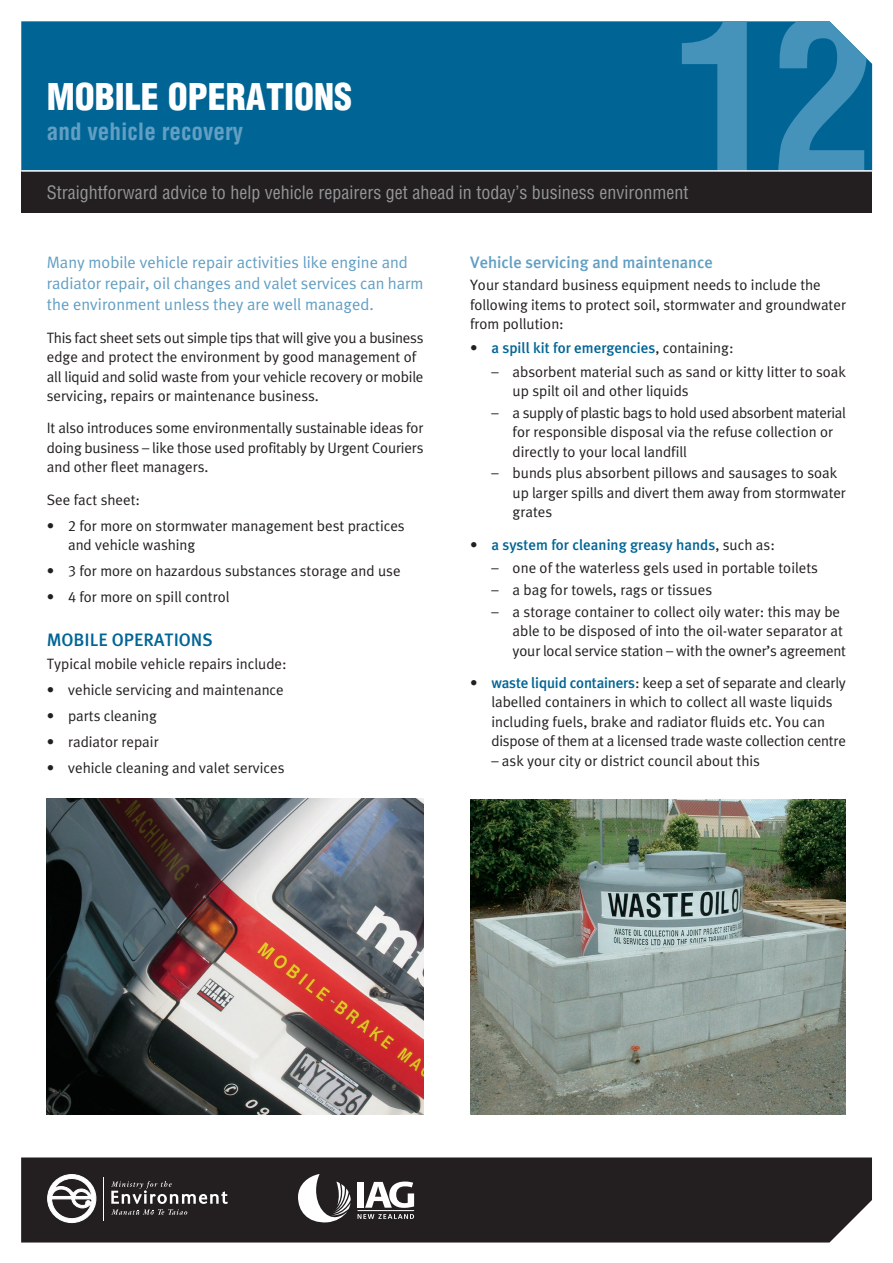
<style>
.page{position:relative;width:893px;height:1263px;background:#fff}
.page>*{position:absolute;margin:0;border:0;box-sizing:border-box;transform-origin:0 0}
.t1{font:700 condensed 210px "Helvetica";color:#4592ba}
.t2{font:900 condensed 36px "Helvetica";color:#fff}
.t3{font:700 condensed 23.25px "Helvetica";color:#629fc3}
.t4{font:18px "Helvetica Condensed Maori";color:#949698}
.t5{font:18px "Meta Plus Medium Maori";color:#006595}
.t6{font:16.5px/21px "Meta Plus Normal Maori";color:#629fc3}
.t7{font:16.5px "Meta Plus Medium Maori";color:#629fc3}
.t8{font:15px/19.5px "Meta Plus Normal Maori";color:#231f20}
.t9{font:15px "Meta Plus Medium Maori";color:#006595}
.s1{font-family:"Meta Plus Normal Maori";color:#231f20}
.s2{font-family:"Meta Plus Medium Maori";color:#006595}
</style>
<div class="page">
<div style="left:21px;top:171px;width:851px;height:42px;background:#231f20"></div>
<div style="left:21px;top:21px;width:851px;height:149px;background:#006595"></div>
<hr style="left:21px;top:170px;width:851px;height:2px;background:#fff">
<div style="left:21px;top:1158px;width:851px;height:85px;background:#231f20"></div>
<svg style="left:111px;top:1181px;width:117px;height:34px;background:#4a4647"></svg>
<svg style="left:47px;top:1174px;width:49px;height:49px"></svg>
<hr style="left:104px;top:1177px;width:1px;height:43px;background:#fff">
<img style="left:470px;top:800px;width:375px;height:314px">
<img style="left:47px;top:798px;width:376px;height:316px">
<div style="left:357px;top:1182px;width:7px;height:26px;background:#fff"></div>
<svg style="left:365px;top:1182px;width:49px;height:26px"></svg>
<svg style="left:357px;top:1214px;width:57px;height:5px"></svg>
<svg style="left:298px;top:1174px;width:52px;height:49px"></svg>
<hr style="left:357px;top:1210px;width:57px;height:1px;background:#fff">
<h1 class="t1" style="left:672px;top:16px;width:205px">12</h1>
<h2 class="t2" style="left:47px;top:83px;width:307px">MOBILE OPERATIONS</h2>
<h3 class="t3" style="left:47px;top:123px;width:198px">and vehicle recovery</h3>
<p class="t4" style="left:47px;top:185px;width:643px">Straightforward advice to help vehicle repairers get ahead in today’s business environment</p>
<p class="t6" style="left:47px;top:253px;width:378px">Many mobile vehicle repair activities like engine and radiator repair, oil changes and valet services can harm the environment unless they are well managed.</p>
<p class="t8" style="left:47px;top:329px;width:378px">This fact sheet sets out simple tips that will give you a business edge and protect the environment by good management of all liquid and solid waste from your vehicle recovery or mobile servicing, repairs or maintenance business.</p>
<p class="t8" style="left:47px;top:420px;width:378px;text-align:justify">It also introduces some environmentally sustainable ideas for doing business – like those used profitably by Urgent Couriers and other fleet managers.</p>
<p class="t8" style="left:47px;top:491px;width:95px">See fact sheet:</p>
<p class="t8" style="left:68px;top:517px;width:338px;text-indent:-21px">• 2 for more on stormwater management best practices and vehicle washing</p>
<p class="t8" style="left:47px;top:562px;width:355px">• 3 for more on hazardous substances storage and use</p>
<p class="t8" style="left:47px;top:588px;width:184px">• 4 for more on spill control</p>
<p class="t5" style="left:47px;top:632px;width:168px">MOBILE OPERATIONS</p>
<p class="t8" style="left:47px;top:656px;width:241px">Typical mobile vehicle repairs include:</p>
<p class="t8" style="left:47px;top:681px;width:238px">• vehicle servicing and maintenance</p>
<p class="t8" style="left:47px;top:707px;width:112px">• parts cleaning</p>
<p class="t8" style="left:47px;top:733px;width:113px">• radiator repair</p>
<p class="t8" style="left:47px;top:759px;width:239px">• vehicle cleaning and valet services</p>
<p class="t7" style="left:470px;top:256px;width:244px">Vehicle servicing and maintenance</p>
<p class="t8" style="left:470px;top:276px;width:377px">Your standard business equipment needs to include the following items to protect soil, stormwater and groundwater from pollution:</p>
<p class="t9" style="left:470px;top:341px;width:265px"><span class="s1">•</span> a spill kit for emergencies<span class="s1">, containing:</span></p>
<p class="t8" style="left:512px;top:363px;width:335px;text-indent:-21px">– absorbent material such as sand or kitty litter to soak up spilt oil and other liquids</p>
<p class="t8" style="left:512px;top:404px;width:335px;text-indent:-21px">– a supply of plastic bags to hold used absorbent material for responsible disposal via the refuse collection or directly to your local landfill</p>
<p class="t8" style="left:512px;top:464px;width:335px;text-indent:-21px">– bunds plus absorbent pillows and sausages to soak up larger spills and divert them away from stormwater grates</p>
<p class="t9" style="left:470px;top:538px;width:306px"><span class="s1">•</span> a system for cleaning greasy hands<span class="s1">, such as:</span></p>
<p class="t8" style="left:491px;top:559px;width:328px">– one of the waterless gels used in portable toilets</p>
<p class="t8" style="left:491px;top:581px;width:222px">– a bag for towels, rags or tissues</p>
<p class="t8" style="left:512px;top:603px;width:335px;text-indent:-21px">– a storage container to collect oily water: this may be able to be disposed of into the oil-water separator at your local service station – with the owner’s agreement</p>
<p class="t8" style="left:491px;top:674px;width:356px;text-indent:-21px">• <span class="s2">waste liquid containers</span>: keep a set of separate and clearly labelled containers in which to collect all waste liquids including fuels, brake and radiator fluids etc. You can dispose of them at a licensed trade waste collection centre</p>
<p class="t8" style="left:491px;top:752px;width:270px">– ask your city or district council about this</p>
</div>
